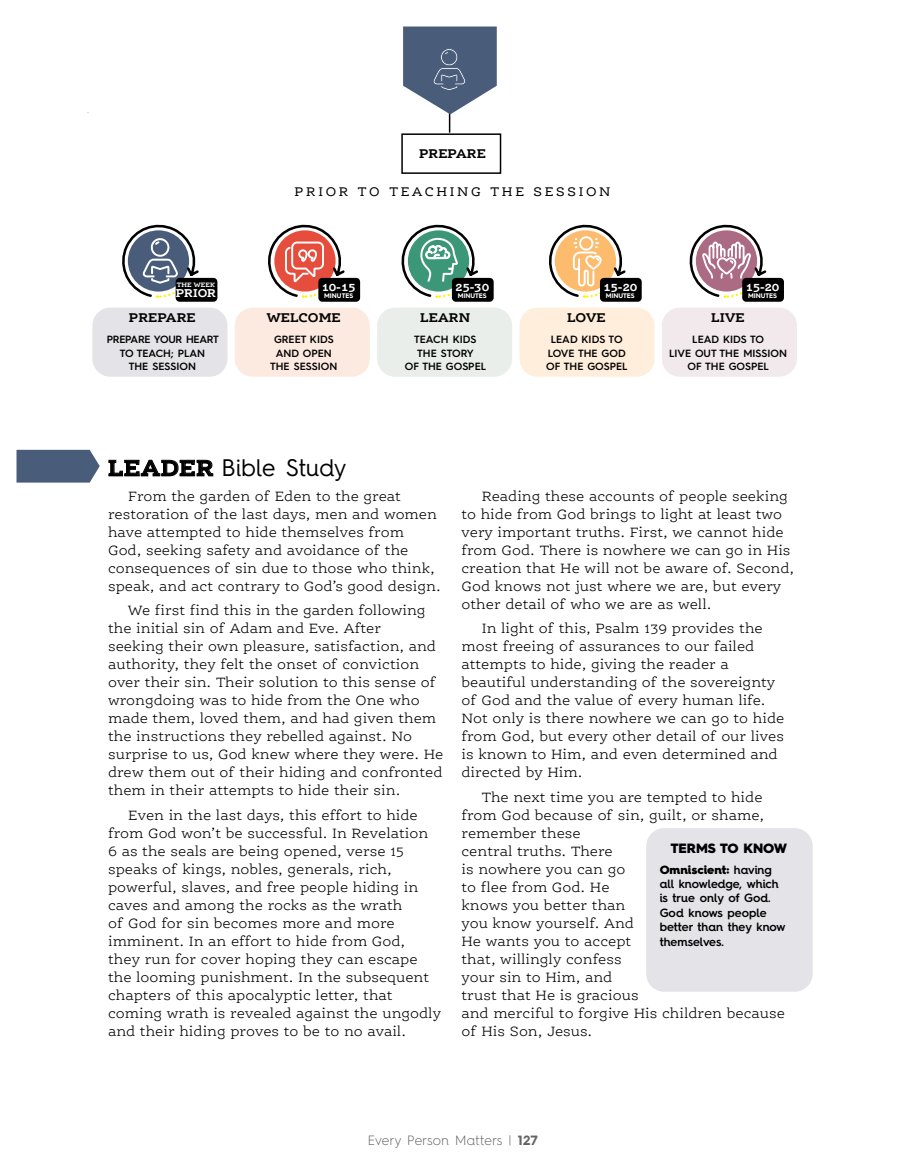
<style>
.page{position:relative;width:905px;height:1168px;background:#fff}
.page>*{position:absolute;margin:0;border:0;box-sizing:border-box;transform-origin:0 0}
.t1{font:24px "Hurme Geometric Sans 4";color:#000}
.t2{font:300 14.7px/18px "Ernestine Pro";color:#000}
.t3{font:700 13.5px "Ernestine Pro";letter-spacing:.005em;color:#000}
.t4{font:13.5px "Ernestine Pro";letter-spacing:.195em;color:#000}
.t5{font:300 13.5px "Hurme Geometric Sans 4";letter-spacing:.025em;color:#636466}
.t6{font:900 13.5px "Hurme Geometric Sans 4";color:#000}
.t7{font:700 12.15px "Ernestine Pro";letter-spacing:-.02em;color:#fff}
.t8{font:600 12px/14.5px "Hurme Geometric Sans 4";color:#000}
.t9{font:600 10.5px/13.5px "Hurme Geometric Sans 4";color:#000;text-align:center}
.t10{font:600 10.5px/13.5px "Hurme Geometric Sans 4";letter-spacing:-.02em;color:#000;text-align:center}
.t11{font:700 6.75px "Ernestine Pro";color:#fff}
.t12{font:700 6.6px "Hurme Geometric Sans 4";color:#fff}
.s1{font-family:"Ernestine Pro";font-weight:700}
.s2{font-weight:900}
.s3{font-weight:700}
</style>
<div class="page">
<div style="left:662px;top:308px;width:134px;height:69px;background:#f1e9eb;border-radius:18px"></div>
<div style="left:519px;top:308px;width:135px;height:69px;background:#ffeedb;border-radius:18px"></div>
<div style="left:377px;top:308px;width:135px;height:69px;background:#e9eeea;border-radius:18px"></div>
<div style="left:235px;top:308px;width:135px;height:69px;background:#fceae1;border-radius:18px"></div>
<div style="left:92px;top:308px;width:135px;height:69px;background:#e3e3e8;border-radius:18px"></div>
<div style="left:401px;top:133px;width:100px;height:41px;border:2px solid #000"></div>
<hr style="left:449px;top:98px;width:1px;height:35px;background:#000">
<svg style="left:403px;top:27px;width:94px;height:87px"></svg>
<svg style="left:16px;top:450px;width:84px;height:33px;background:#576985"></svg>
<svg style="left:549px;top:224px;width:78px;height:74px"></svg>
<div style="left:600px;top:278px;width:41px;height:24px;background:#000;border-radius:4px"></div>
<svg style="left:689px;top:224px;width:79px;height:74px"></svg>
<div style="left:742px;top:278px;width:42px;height:24px;background:#000;border-radius:4px"></div>
<svg style="left:122px;top:224px;width:79px;height:75px"></svg>
<div style="left:176px;top:278px;width:41px;height:24px;background:#000;border-radius:4px"></div>
<div style="left:318px;top:278px;width:42px;height:24px;background:#000;border-radius:4px"></div>
<svg style="left:268px;top:224px;width:79px;height:75px"></svg>
<div style="left:452px;top:278px;width:41px;height:24px;background:#000;border-radius:4px"></div>
<svg style="left:401px;top:224px;width:79px;height:78px"></svg>
<div style="left:646px;top:828px;width:166px;height:164px;background:#e3e3e8;border-radius:18px"></div>
<p class="t11" style="left:177px;top:280px;width:40px">THE WEEK</p>
<p class="t7" style="left:176px;top:285px;width:42px">PRIOR</p>
<p class="t3" style="left:129px;top:309px;width:68px">PREPARE</p>
<p class="t10" style="left:107px;top:332px;width:113px">PREPARE YOUR HEART<br>TO TEACH; PLAN<br>THE SESSION</p>
<p class="t3" style="left:419px;top:145px;width:68px">PREPARE</p>
<p class="t4" style="left:294px;top:183px;width:317px">PRIOR TO TEACHING THE SESSION</p>
<p class="t7" style="left:321px;top:279px;width:36px">10-15</p>
<p class="t12" style="left:324px;top:291px;width:31px">MINUTES</p>
<p class="t3" style="left:267px;top:309px;width:76px">WELCOME</p>
<p class="t9" style="left:270px;top:332px;width:69px">GREET KIDS<br>AND OPEN<br>THE SESSION</p>
<p class="t7" style="left:455px;top:279px;width:36px">25-30</p>
<p class="t12" style="left:457px;top:291px;width:31px">MINUTES</p>
<p class="t3" style="left:420px;top:309px;width:52px">LEARN</p>
<p class="t9" style="left:405px;top:332px;width:83px">TEACH KIDS<br>THE STORY<br>OF THE GOSPEL</p>
<p class="t7" style="left:603px;top:279px;width:36px">15-20</p>
<p class="t12" style="left:605px;top:291px;width:31px">MINUTES</p>
<p class="t3" style="left:567px;top:309px;width:40px">LOVE</p>
<p class="t9" style="left:546px;top:332px;width:83px">LEAD KIDS TO<br>LOVE THE GOD<br>OF THE GOSPEL</p>
<p class="t7" style="left:745px;top:279px;width:36px">15-20</p>
<p class="t12" style="left:748px;top:291px;width:31px">MINUTES</p>
<p class="t3" style="left:711px;top:309px;width:35px">LIVE</p>
<p class="t9" style="left:669px;top:332px;width:119px">LEAD KIDS TO<br>LIVE OUT THE MISSION<br>OF THE GOSPEL</p>
<h1 class="t1" style="left:108px;top:451px;width:240px"><span class="s1">LEADER</span> Bible Study</h1>
<p class="t2" style="left:108px;top:486px;width:334px;text-indent:20px">From the garden of Eden to the great restoration of the last days, men and women have attempted to hide themselves from God, seeking safety and avoidance of the consequences of sin due to those who think, speak, and act contrary to God’s good design.</p>
<p class="t2" style="left:108px;top:601px;width:337px;text-indent:20px">We first find this in the garden following the initial sin of Adam and Eve. After<br>seeking their own pleasure, satisfaction, and authority, they felt the onset of conviction over their sin. Their solution to this sense of wrongdoing was to hide from the One who made them, loved them, and had given them the instructions they rebelled against. No surprise to us, God knew where they were. He drew them out of their hiding and confronted them in their attempts to hide their sin.</p>
<p class="t2" style="left:108px;top:806px;width:334px;text-indent:20px">Even in the last days, this effort to hide from God won’t be successful. In Revelation<br>6 as the seals are being opened, verse 15 speaks of kings, nobles, generals, rich, powerful, slaves, and free people hiding in caves and among the rocks as the wrath<br>of God for sin becomes more and more imminent. In an effort to hide from God,<br>they run for cover hoping they can escape the looming punishment. In the subsequent chapters of this apocalyptic letter, that coming wrath is revealed against the ungodly and their hiding proves to be to no avail.</p>
<p class="t2" style="left:461px;top:486px;width:334px;text-indent:20px">Reading these accounts of people seeking to hide from God brings to light at least two very important truths. First, we cannot hide from God. There is nowhere we can go in His creation that He will not be aware of. Second, God knows not just where we are, but every other detail of who we are as well.</p>
<p class="t2" style="left:461px;top:619px;width:324px;text-indent:20px">In light of this, Psalm 139 provides the most freeing of assurances to our failed attempts to hide, giving the reader a beautiful understanding of the sovereignty of God and the value of every human life.<br>Not only is there nowhere we can go to hide from God, but every other detail of our lives is known to Him, and even determined and directed by Him.</p>
<p class="t2" style="left:461px;top:788px;width:325px;text-indent:20px">The next time you are tempted to hide from God because of sin, guilt, or shame, remember these<br>central truths. There<br>is nowhere you can go<br>to flee from God. He<br>knows you better than<br>you know yourself. And<br>He wants you to accept<br>that, willingly confess<br>your sin to Him, and<br>trust that He is gracious<br>and merciful to forgive His children because of His Son, Jesus.</p>
<p class="t6" style="left:670px;top:838px;width:118px">TERMS TO KNOW</p>
<p class="t8" style="left:659px;top:862px;width:127px"><span class="s2">Omniscient:</span> having all knowledge, which is true only of God.<br>God knows people better than they know themselves.</p>
<p class="t5" style="left:368px;top:1131px;width:172px">Every Person Matters | <span class="s3">127</span></p>
</div>
